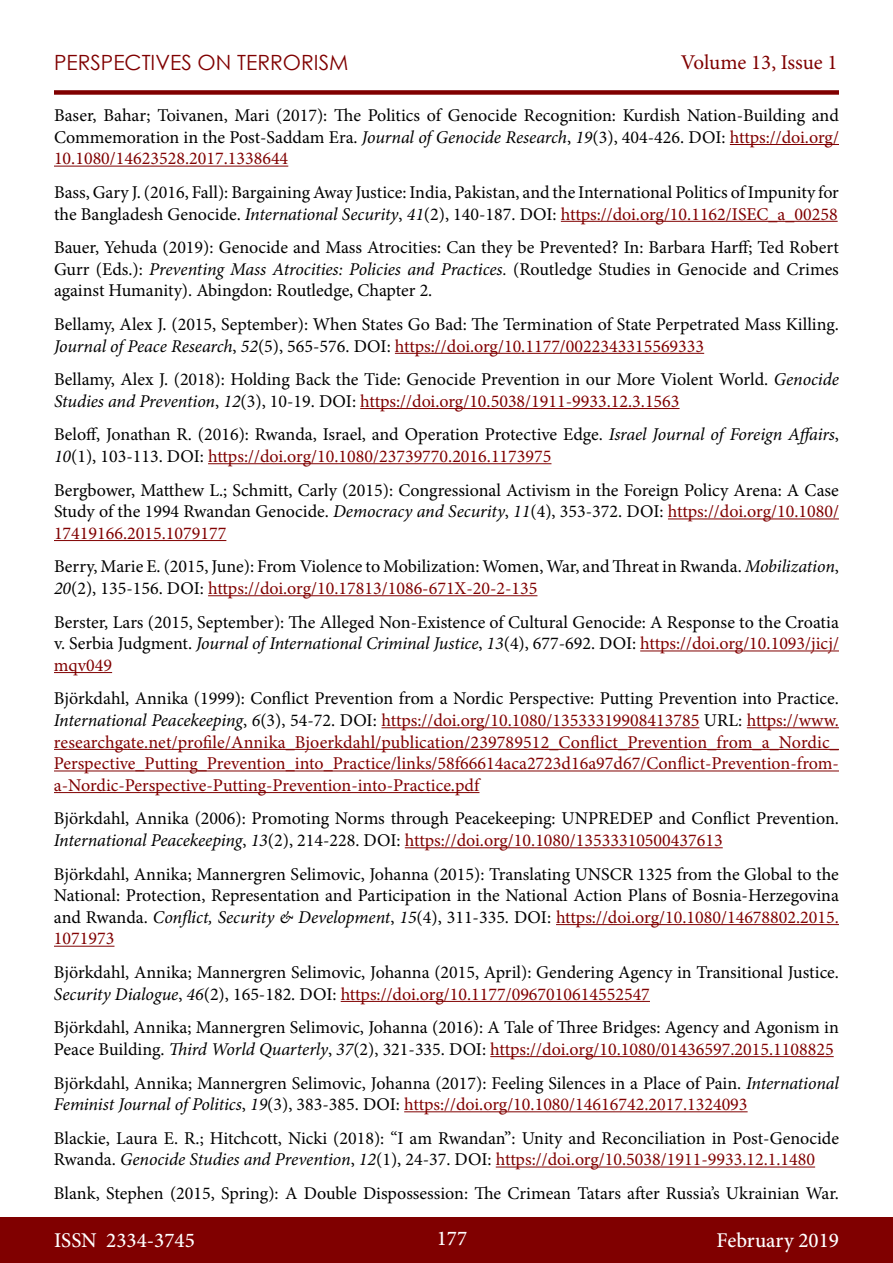
<style>
.page{position:relative;width:893px;height:1263px;background:#fff}
.page>*{position:absolute;margin:0;border:0;box-sizing:border-box;transform-origin:0 0}
.t1{font:500 21px "Minion Pro";color:#fff}
.t2{font:21px "Century Gothic";color:#800000}
.t3{font:21px "Minion Pro";letter-spacing:-.005em;color:#800000}
.t4{font:18px/21.6px "Minion Pro";color:#000}
.t5{font:18px/21.6px "Minion Pro";color:#800000;text-align:justify}
.s1{font-style:italic}
.s2{color:#800000}
.s3{color:#000}
.s4{font-style:italic;color:#000}
</style>
<div class="page">
<div style="left:0;top:1217px;width:893px;height:46px;background:#800000"></div>
<div style="left:54px;top:90px;width:785px;height:5px;background:#800000"></div>
<hr style="left:730px;top:144px;width:109px;height:1px;background:#800000">
<hr style="left:54px;top:166px;width:234px;height:1px;background:#800000">
<hr style="left:561px;top:221px;width:277px;height:1px;background:#800000">
<hr style="left:395px;top:353px;width:309px;height:1px;background:#800000">
<hr style="left:360px;top:408px;width:320px;height:1px;background:#800000">
<hr style="left:208px;top:463px;width:343px;height:1px;background:#800000">
<hr style="left:668px;top:518px;width:171px;height:1px;background:#800000">
<hr style="left:54px;top:540px;width:172px;height:1px;background:#800000">
<hr style="left:208px;top:595px;width:329px;height:1px;background:#800000">
<hr style="left:640px;top:650px;width:199px;height:1px;background:#800000">
<hr style="left:54px;top:672px;width:58px;height:1px;background:#800000">
<hr style="left:381px;top:727px;width:318px;height:1px;background:#800000">
<hr style="left:747px;top:727px;width:92px;height:1px;background:#800000">
<hr style="left:54px;top:749px;width:785px;height:1px;background:#800000">
<hr style="left:54px;top:770px;width:785px;height:1px;background:#800000">
<hr style="left:54px;top:792px;width:425px;height:1px;background:#800000">
<hr style="left:405px;top:847px;width:318px;height:1px;background:#800000">
<hr style="left:556px;top:924px;width:283px;height:1px;background:#800000">
<hr style="left:54px;top:946px;width:60px;height:1px;background:#800000">
<hr style="left:341px;top:1001px;width:309px;height:1px;background:#800000">
<hr style="left:490px;top:1056px;width:344px;height:1px;background:#800000">
<hr style="left:404px;top:1111px;width:344px;height:1px;background:#800000">
<hr style="left:496px;top:1166px;width:319px;height:1px;background:#800000">
<p class="t2" style="left:54px;top:47px;width:296px">PERSPECTIVES ON TERRORISM</p>
<p class="t3" style="left:681px;top:48px;width:158px">Volume 13, Issue 1</p>
<p class="t4" style="left:54px;top:105px;width:786px;text-align:justify">Baser, Bahar; Toivanen, Mari (2017): The Politics of Genocide Recognition: Kurdish Nation-Building and Commemoration in the Post-Saddam Era. <span class="s1">Journal of Genocide Research</span>, <span class="s1">19</span>(3), 404-426. DOI: <span class="s2">https://doi.org/ 10.1080/14623528.2017.1338644</span></p>
<p class="t4" style="left:54px;top:181px;width:786px">Bass, Gary J. (2016, Fall): Bargaining Away Justice: India, Pakistan, and the International Politics of Impunity for the Bangladesh Genocide. <span class="s1">International Security</span>, <span class="s1">41</span>(2), 140-187. DOI: <span class="s2">https://doi.org/10.1162/ISEC_a_00258</span></p>
<p class="t4" style="left:54px;top:237px;width:786px;text-align:justify">Bauer, Yehuda (2019): Genocide and Mass Atrocities: Can they be Prevented? In: Barbara Harff; Ted Robert Gurr (Eds.): <span class="s1">Preventing Mass Atrocities: Policies and Practices.</span> (Routledge Studies in Genocide and Crimes against Humanity). Abingdon: Routledge, Chapter 2.</p>
<p class="t4" style="left:54px;top:313px;width:786px">Bellamy, Alex J. (2015, September): When States Go Bad: The Termination of State Perpetrated Mass Killing.<br><span class="s1">Journal of Peace Research</span>, <span class="s1">52</span>(5), 565-576. DOI: <span class="s2">https://doi.org/10.1177/0022343315569333</span></p>
<p class="t4" style="left:54px;top:369px;width:786px">Bellamy, Alex J. (2018): Holding Back the Tide: Genocide Prevention in our More Violent World. <span class="s1">Genocide<br>Studies and Prevention</span>, <span class="s1">12</span>(3), 10-19. DOI: <span class="s2">https://doi.org/10.5038/1911-9933.12.3.1563</span></p>
<p class="t4" style="left:54px;top:424px;width:786px">Beloff, Jonathan R. (2016): Rwanda, Israel, and Operation Protective Edge. <span class="s1">Israel Journal of Foreign Affairs</span>,<br><span class="s1">10</span>(1), 103-113. DOI: <span class="s2">https://doi.org/10.1080/23739770.2016.1173975</span></p>
<p class="t4" style="left:54px;top:479px;width:786px;text-align:justify">Bergbower, Matthew L.; Schmitt, Carly (2015): Congressional Activism in the Foreign Policy Arena: A Case Study of the 1994 Rwandan Genocide. <span class="s1">Democracy and Security</span>, <span class="s1">11</span>(4), 353-372. DOI: <span class="s2">https://doi.org/10.1080/ 17419166.2015.1079177</span></p>
<p class="t4" style="left:54px;top:556px;width:786px">Berry, Marie E. (2015, June): From Violence to Mobilization: Women, War, and Threat in Rwanda. <span class="s1">Mobilization</span>,<br><span class="s1">20</span>(2), 135-156. DOI: <span class="s2">https://doi.org/10.17813/1086-671X-20-2-135</span></p>
<p class="t4" style="left:54px;top:611px;width:786px;text-align:justify">Berster, Lars (2015, September): The Alleged Non-Existence of Cultural Genocide: A Response to the Croatia v. Serbia Judgment. <span class="s1">Journal of International Criminal Justice</span>, <span class="s1">13</span>(4), 677-692. DOI: <span class="s2">https://doi.org/10.1093/jicj/ mqv049</span></p>
<p class="t5" style="left:54px;top:688px;width:786px"><span class="s3">Björkdahl, Annika (1999): Conflict Prevention from a Nordic Perspective: Putting Prevention into Practice.<br></span><span class="s4">International Peacekeeping</span><span class="s3">,</span> <span class="s4">6</span><span class="s3">(3), 54-72. DOI:</span> https://doi.org/10.1080/13533319908413785 <span class="s3">URL:</span> https://www. researchgate.net/profile/Annika_Bjoerkdahl/publication/239789512_Conflict_Prevention_from_a_Nordic_ Perspective_Putting_Prevention_into_Practice/links/58f66614aca2723d16a97d67/Conflict-Prevention-from&shy;a-Nordic-Perspective-Putting-Prevention-into-Practice.pdf</p>
<p class="t4" style="left:54px;top:808px;width:786px">Björkdahl, Annika (2006): Promoting Norms through Peacekeeping: UNPREDEP and Conflict Prevention.<br><span class="s1">International Peacekeeping</span>, <span class="s1">13</span>(2), 214-228. DOI: <span class="s2">https://doi.org/10.1080/13533310500437613</span></p>
<p class="t4" style="left:54px;top:863px;width:786px;text-align:justify">Björkdahl, Annika; Mannergren Selimovic, Johanna (2015): Translating UNSCR 1325 from the Global to the National: Protection, Representation and Participation in the National Action Plans of Bosnia-Herzegovina and Rwanda. <span class="s1">Conflict, Security &amp; Development</span>, <span class="s1">15</span>(4), 311-335. DOI: <span class="s2">https://doi.org/10.1080/14678802.2015.<br>1071973</span></p>
<p class="t4" style="left:54px;top:961px;width:786px">Björkdahl, Annika; Mannergren Selimovic, Johanna (2015, April): Gendering Agency in Transitional Justice.<br><span class="s1">Security Dialogue</span>, <span class="s1">46</span>(2), 165-182. DOI: <span class="s2">https://doi.org/10.1177/0967010614552547</span></p>
<p class="t4" style="left:54px;top:1017px;width:786px">Björkdahl, Annika; Mannergren Selimovic, Johanna (2016): A Tale of Three Bridges: Agency and Agonism in<br>Peace Building. <span class="s1">Third World Quarterly</span>, <span class="s1">37</span>(2), 321-335. DOI: <span class="s2">https://doi.org/10.1080/01436597.2015.1108825</span></p>
<p class="t4" style="left:54px;top:1072px;width:786px">Björkdahl, Annika; Mannergren Selimovic, Johanna (2017): Feeling Silences in a Place of Pain. <span class="s1">International<br>Feminist Journal of Politics</span>, <span class="s1">19</span>(3), 383-385. DOI: <span class="s2">https://doi.org/10.1080/14616742.2017.1324093</span></p>
<p class="t4" style="left:54px;top:1127px;width:786px">Blackie, Laura E. R.; Hitchcott, Nicki (2018): “I am Rwandan”: Unity and Reconciliation in Post-Genocide<br>Rwanda. <span class="s1">Genocide Studies and Prevention</span>, <span class="s1">12</span>(1), 24-37. DOI: <span class="s2">https://doi.org/10.5038/1911-9933.12.1.1480</span></p>
<p class="t4" style="left:54px;top:1182px;width:786px">Blank, Stephen (2015, Spring): A Double Dispossession: The Crimean Tatars after Russia’s Ukrainian War.</p>
<p class="t1" style="left:54px;top:1226px;width:142px">ISSN 2334-3745</p>
<p class="t1" style="left:437px;top:1224px;width:32px">177</p>
<p class="t1" style="left:717px;top:1226px;width:124px">February 2019</p>
</div>
